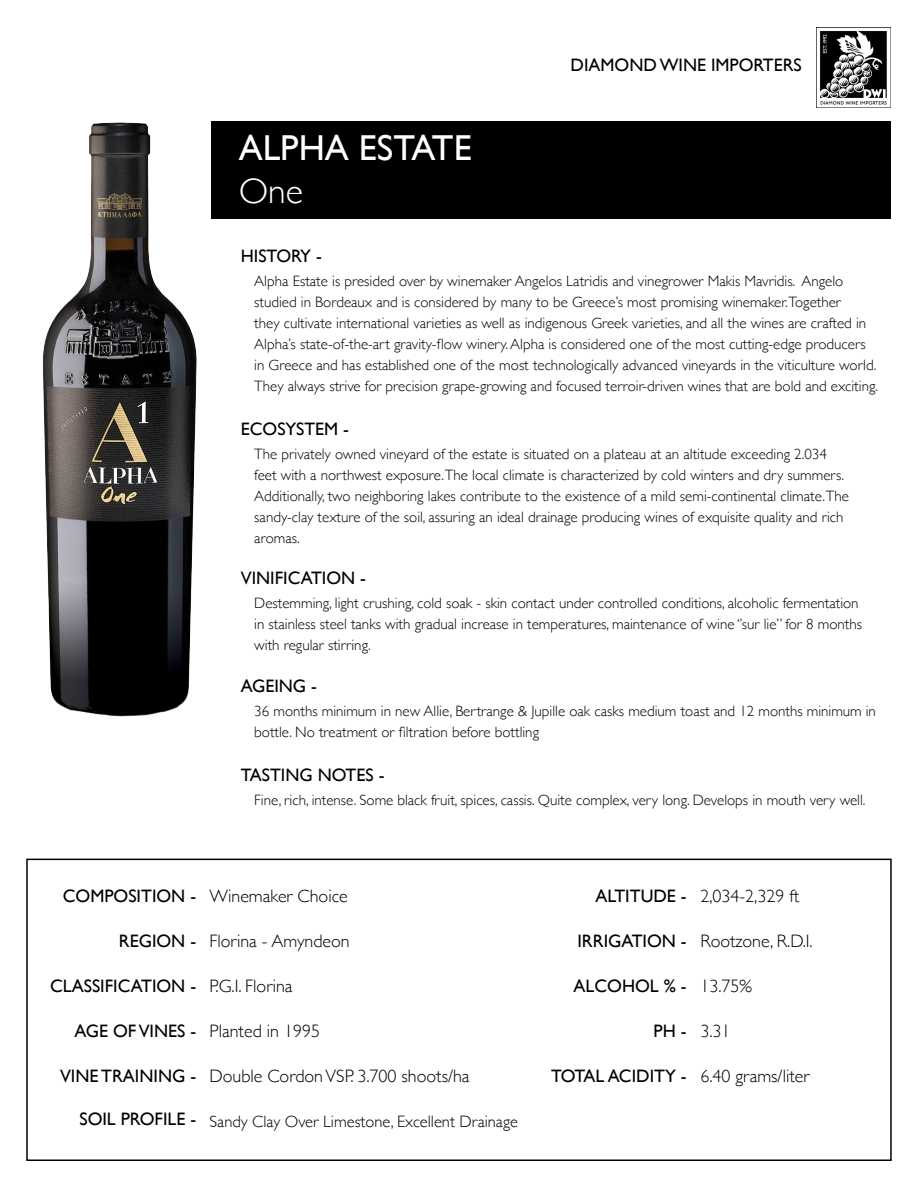
<style>
.page{position:relative;width:918px;height:1188px;background:#fff}
.page>*{position:absolute;margin:0;border:0;box-sizing:border-box;transform-origin:0 0}
.t1{font:36px "Gill Sans";color:#fff}
.t2{font:300 36px "Gill Sans";color:#fff}
.t3{font:18px "Gill Sans";color:#000}
.t4{font:300 18px "Gill Sans";color:#000}
.t5{font:300 16.5px "Gill Sans";color:#000}
.t6{font:300 15px/21px "Gill Sans";color:#000}
</style>
<div class="page">
<img style="left:42px;top:121px;width:177px;height:596px">
<div style="left:26px;top:859px;width:866px;height:302px;border:2px solid #000"></div>
<div style="left:212px;top:122px;width:679px;height:97px;background:#000"></div>
<img style="left:817px;top:27px;width:74px;height:81px">
<p class="t1" style="left:239px;top:127px;width:235px">ALPHA ESTATE</p>
<p class="t2" style="left:239px;top:163px;width:66px">One</p>
<p class="t3" style="left:241px;top:246px;width:83px">HISTORY -</p>
<p class="t3" style="left:571px;top:55px;width:233px">DIAMOND WINE IMPORTERS</p>
<p class="t6" style="left:254px;top:270px;width:625px">Alpha Estate is presided over by winemaker Angelos Latridis and vinegrower Makis Mavridis. Angelo studied in Bordeaux and is considered by many to be Greece’s most promising winemaker.Together<br>they cultivate international varieties as well as indigenous Greek varieties, and all the wines are crafted in Alpha’s state-of-the-art gravity-flow winery. Alpha is considered one of the most cutting-edge producers in Greece and has established one of the most technologically advanced vineyards in the viticulture world.<br>They always strive for precision grape-growing and focused terroir-driven wines that are bold and exciting.</p>
<p class="t3" style="left:241px;top:419px;width:110px">ECOSYSTEM -</p>
<p class="t6" style="left:254px;top:443px;width:596px">The privately owned vineyard of the estate is situated on a plateau at an altitude exceeding 2.034 feet with a northwest exposure.The local climate is characterized by cold winters and dry summers.<br>Additionally, two neighboring lakes contribute to the existence of a mild semi-continental climate.The sandy-clay texture of the soil, assuring an ideal drainage producing wines of exquisite quality and rich aromas.</p>
<p class="t3" style="left:241px;top:567px;width:127px">VINIFICATION -</p>
<p class="t6" style="left:254px;top:592px;width:609px">Destemming, light crushing, cold soak - skin contact under controlled conditions, alcoholic fermentation in stainless steel tanks with gradual increase in temperatures, maintenance of wine ‘’sur lie’’ for 8 months with regular stirring.</p>
<p class="t3" style="left:241px;top:675px;width:78px">AGEING -</p>
<p class="t6" style="left:254px;top:700px;width:623px">36 months minimum in new Allie, Bertrange &amp; Jupille oak casks medium toast and 12 months minimum in bottle. No treatment or filtration before bottling</p>
<p class="t3" style="left:241px;top:764px;width:145px">TASTING NOTES -</p>
<p class="t6" style="left:254px;top:789px;width:613px">Fine, rich, intense. Some black fruit, spices, cassis. Quite complex, very long. Develops in mouth very well.</p>
<p class="t3" style="left:63px;top:885px;width:135px">COMPOSITION -</p>
<p class="t3" style="left:119px;top:930px;width:79px">REGION -</p>
<p class="t3" style="left:50px;top:975px;width:147px">CLASSIFICATION -</p>
<p class="t3" style="left:75px;top:1020px;width:123px">AGE OF VINES -</p>
<p class="t3" style="left:60px;top:1065px;width:138px">VINE TRAINING -</p>
<p class="t3" style="left:79px;top:1109px;width:118px">SOIL PROFILE -</p>
<p class="t4" style="left:210px;top:882px;width:140px">Winemaker Choice</p>
<p class="t4" style="left:210px;top:927px;width:142px">Florina - Amyndeon</p>
<p class="t4" style="left:210px;top:972px;width:85px">P.G.I. Florina</p>
<p class="t4" style="left:210px;top:1017px;width:112px">Planted in 1995</p>
<p class="t4" style="left:210px;top:1062px;width:262px">Double Cordon VSP. 3.700 shoots/ha</p>
<p class="t5" style="left:210px;top:1109px;width:310px">Sandy Clay Over Limestone, Excellent Drainage</p>
<p class="t3" style="left:595px;top:885px;width:93px">ALTITUDE -</p>
<p class="t3" style="left:577px;top:930px;width:111px">IRRIGATION -</p>
<p class="t3" style="left:574px;top:975px;width:115px">ALCOHOL % -</p>
<p class="t3" style="left:654px;top:1020px;width:35px">PH -</p>
<p class="t3" style="left:551px;top:1065px;width:137px">TOTAL ACIDITY -</p>
<p class="t4" style="left:700px;top:882px;width:100px">2,034-2,329 ft</p>
<p class="t4" style="left:700px;top:927px;width:114px">Rootzone, R.D.I.</p>
<p class="t4" style="left:700px;top:972px;width:53px">13.75%</p>
<p class="t4" style="left:700px;top:1017px;width:32px">3.31</p>
<p class="t4" style="left:700px;top:1062px;width:111px">6.40 grams/liter</p>
</div>
